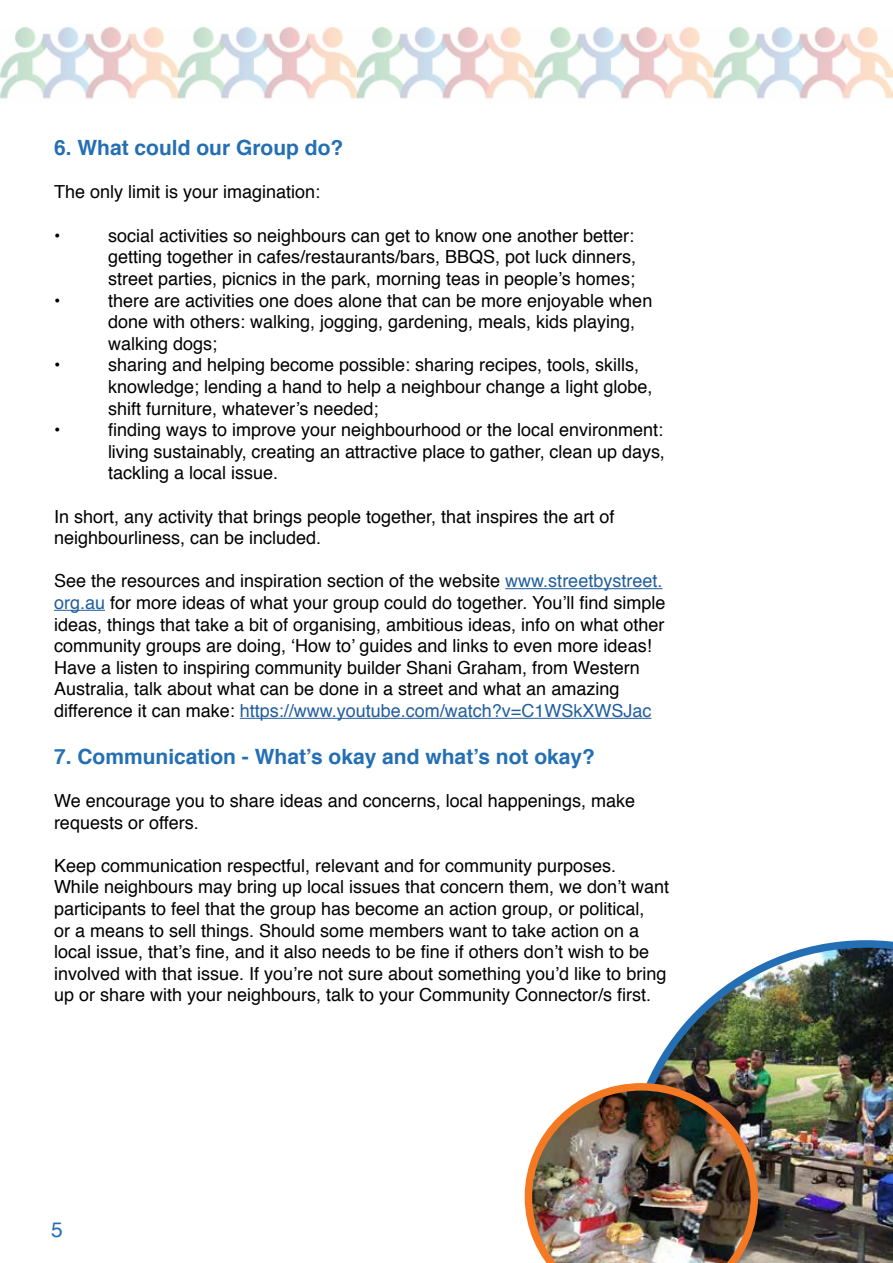
<style>
.page{position:relative;width:893px;height:1263px;background:#fff}
.page>*{position:absolute;margin:0;border:0;box-sizing:border-box;transform-origin:0 0}
.t1{font:700 21px "Helvetica";color:#246fb4}
.t2{font:21px "Helvetica";color:#246fb4}
.t3{font:18px/21.6px "Helvetica";color:#000}
.s1{color:#215e9e}
</style>
<div class="page">
<img style="left:0;top:28px;width:893px;height:71px">
<hr style="left:505px;top:588px;width:157px;height:1px;background:#215e9e">
<hr style="left:54px;top:610px;width:51px;height:1px;background:#215e9e">
<hr style="left:240px;top:718px;width:411px;height:1px;background:#215e9e">
<img style="left:646px;top:940px;width:247px;height:323px">
<img style="left:525px;top:1083px;width:233px;height:180px">
<p class="t1" style="left:54px;top:131px;width:291px">6. What could our Group do?</p>
<p class="t3" style="left:54px;top:182px;width:268px">The only limit is your imagination:</p>
<p class="t3" style="left:54px;top:225px;width:8px">•</p>
<p class="t3" style="left:108px;top:225px;width:530px;text-align:justify">social activities so neighbours can get to know one another better: getting together in cafes/restaurants/bars, BBQS, pot luck dinners, street parties, picnics in the park, morning teas in people’s homes;</p>
<p class="t3" style="left:54px;top:290px;width:8px">•</p>
<p class="t3" style="left:108px;top:290px;width:546px">there are activities one does alone that can be more enjoyable when done with others: walking, jogging, gardening, meals, kids playing, walking dogs;</p>
<p class="t3" style="left:54px;top:355px;width:8px">•</p>
<p class="t3" style="left:108px;top:355px;width:546px">sharing and helping become possible: sharing recipes, tools, skills, knowledge; lending a hand to help a neighbour change a light globe, shift furniture, whatever’s needed;</p>
<p class="t3" style="left:54px;top:419px;width:8px">•</p>
<p class="t3" style="left:108px;top:419px;width:558px;text-align:justify">finding ways to improve your neighbourhood or the local environment: living sustainably, creating an attractive place to gather, clean up days, tackling a local issue.</p>
<p class="t3" style="left:54px;top:506px;width:562px">In short, any activity that brings people together, that inspires the art of neighbourliness, can be included.</p>
<p class="t3" style="left:54px;top:571px;width:613px">See the resources and inspiration section of the website <span class="s1">www.streetbystreet. org.au</span> for more ideas of what your group could do together. You’ll find simple ideas, things that take a bit of organising, ambitious ideas, info on what other community groups are doing, ‘How to’ guides and links to even more ideas!<br>Have a listen to inspiring community builder Shani Graham, from Western Australia, talk about what can be done in a street and what an amazing difference it can make: <span class="s1">https://www.youtube.com/watch?v=C1WSkXWSJac</span></p>
<p class="t1" style="left:54px;top:739px;width:543px">7. Communication - What’s okay and what’s not okay?</p>
<p class="t3" style="left:54px;top:790px;width:582px">We encourage you to share ideas and concerns, local happenings, make requests or offers.</p>
<p class="t3" style="left:54px;top:855px;width:617px">Keep communication respectful, relevant and for community purposes.<br>While neighbours may bring up local issues that concern them, we don’t want participants to feel that the group has become an action group, or political,<br>or a means to sell things. Should some members want to take action on a local issue, that’s fine, and it also needs to be fine if others don’t wish to be involved with that issue. If you’re not sure about something you’d like to bring up or share with your neighbours, talk to your Community Connector/s first.</p>
<p class="t2" style="left:51px;top:1213px;width:13px">5</p>
</div>
